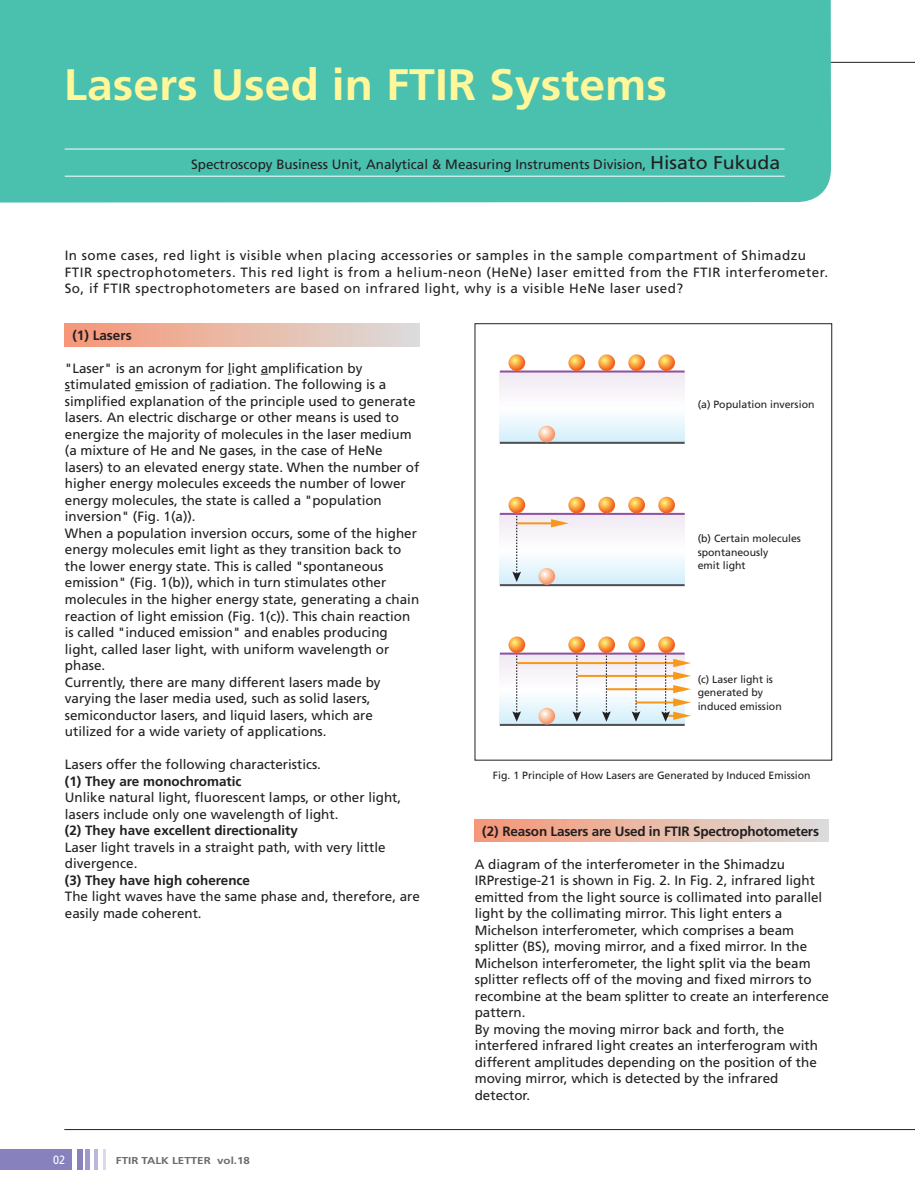
<style>
.page{position:relative;width:915px;height:1191px;background:#fff}
.page>*{position:absolute;margin:0;border:0;box-sizing:border-box;transform-origin:0 0}
.t1{font:700 44.1px "Frutiger LT Std";color:#fff79a;scale:1.05 1}
.t2{font:13.5px/16.5px "Frutiger LT Std";color:#231f20}
.t3{font:13.5px/16.5px "Frutiger LT Std";letter-spacing:.035em;color:#231f20}
.t4{font:700 13.5px "Frutiger LT Std";letter-spacing:-.015em;color:#231f20}
.t5{font:12px "Frutiger LT Std";color:#fff;scale:.9 1}
.t6{font:10.5px/13.5px "Frutiger LT Std";color:#231f20}
.t7{font:700 10.05px "Frutiger LT Std";color:#6b6b6e;scale:1.16 1}
.s1{font-size:18.6px}
.s2{font-weight:700}
</style>
<div class="page">
<hr style="left:0;top:62px;width:914px;height:1px;background:#231f20">
<div style="left:0;top:0;width:830px;height:202px;background:#4ac0af"></div>
<svg style="left:499px;top:654px;width:185px;height:70px"></svg>
<svg style="left:499px;top:515px;width:185px;height:69px"></svg>
<svg style="left:499px;top:372px;width:185px;height:70px"></svg>
<hr style="left:499px;top:370px;width:185px;height:2px;background:#8e52a1">
<svg style="left:508px;top:354px;width:17px;height:17px"></svg>
<hr style="left:499px;top:442px;width:185px;height:2px;background:#4e4f50">
<svg style="left:538px;top:426px;width:17px;height:16px"></svg>
<svg style="left:568px;top:354px;width:17px;height:17px"></svg>
<svg style="left:598px;top:354px;width:17px;height:17px"></svg>
<svg style="left:628px;top:354px;width:16px;height:17px"></svg>
<svg style="left:658px;top:354px;width:16px;height:17px"></svg>
<hr style="left:499px;top:652px;width:185px;height:2px;background:#8e52a1">
<svg style="left:508px;top:636px;width:17px;height:17px"></svg>
<hr style="left:499px;top:724px;width:185px;height:2px;background:#4e4f50">
<svg style="left:538px;top:708px;width:17px;height:16px"></svg>
<svg style="left:568px;top:636px;width:17px;height:17px"></svg>
<svg style="left:598px;top:636px;width:17px;height:17px"></svg>
<svg style="left:628px;top:636px;width:16px;height:17px"></svg>
<svg style="left:658px;top:636px;width:16px;height:17px"></svg>
<svg style="left:512px;top:655px;width:9px;height:66px"></svg>
<svg style="left:572px;top:655px;width:9px;height:66px"></svg>
<hr style="left:517px;top:662px;width:158px;height:2px;background:#f7981d">
<hr style="left:635px;top:701px;width:40px;height:2px;background:#f7981d">
<hr style="left:606px;top:688px;width:69px;height:2px;background:#f7981d">
<hr style="left:577px;top:675px;width:98px;height:2px;background:#f7981d">
<svg style="left:602px;top:655px;width:8px;height:66px"></svg>
<svg style="left:631px;top:655px;width:9px;height:66px"></svg>
<svg style="left:661px;top:655px;width:29px;height:66px"></svg>
<hr style="left:499px;top:513px;width:185px;height:2px;background:#8e52a1">
<svg style="left:508px;top:497px;width:17px;height:16px"></svg>
<hr style="left:499px;top:584px;width:185px;height:2px;background:#4e4f50">
<svg style="left:538px;top:568px;width:17px;height:17px"></svg>
<svg style="left:568px;top:497px;width:17px;height:16px"></svg>
<svg style="left:598px;top:497px;width:17px;height:16px"></svg>
<svg style="left:628px;top:497px;width:16px;height:16px"></svg>
<svg style="left:658px;top:497px;width:16px;height:16px"></svg>
<svg style="left:512px;top:516px;width:9px;height:66px"></svg>
<hr style="left:517px;top:522px;width:36px;height:2px;background:#f7981d">
<svg style="left:551px;top:519px;width:17px;height:8px"></svg>
<hr style="left:64px;top:1129px;width:850px;height:1px;background:#231f20">
<hr style="left:65px;top:149px;width:719px;height:1px;background:#fff">
<hr style="left:65px;top:176px;width:719px;height:1px;background:#fff">
<div style="left:65px;top:324px;width:354px;height:22px;background:linear-gradient(to right,#f69777,#dcdcda)"></div>
<div style="left:474px;top:819px;width:354px;height:23px;background:linear-gradient(to right,#f69777,#dcdcda)"></div>
<div style="left:0;top:1149px;width:72px;height:20px;background:#8781bd"></div>
<div style="left:77px;top:1149px;width:6px;height:20px;background:#8781bd"></div>
<hr style="left:86px;top:1149px;width:4px;height:20px;background:#a09acb">
<hr style="left:94px;top:1149px;width:4px;height:20px;background:#bbb7da">
<hr style="left:103px;top:1149px;width:2px;height:20px;background:#dad8ec">
<p class="t1" style="left:64px;top:58px;width:575px">Lasers Used in FTIR Systems</p>
<p class="t2" style="left:191px;top:156px;width:590px">Spectroscopy Business Unit, Analytical &amp; Measuring Instruments Division, <span class="s1">Hisato Fukuda</span></p>
<p class="t3" style="left:65px;top:247px;width:764px">In some cases, red light is visible when placing accessories or samples in the sample compartment of Shimadzu<br>FTIR spectrophotometers. This red light is from a helium-neon (HeNe) laser emitted from the FTIR interferometer.<br>So, if FTIR spectrophotometers are based on infrared light, why is a visible HeNe laser used?</p>
<p class="t4" style="left:72px;top:327px;width:61px">(1) Lasers</p>
<p class="t2" style="left:65px;top:360px;width:356px">"Laser" is an acronym for light amplification by stimulated emission of radiation. The following is a simplified explanation of the principle used to generate lasers. An electric discharge or other means is used to energize the majority of molecules in the laser medium (a mixture of He and Ne gases, in the case of HeNe lasers) to an elevated energy state. When the number of higher energy molecules exceeds the number of lower energy molecules, the state is called a "population inversion" (Fig. 1(a)).<br>When a population inversion occurs, some of the higher energy molecules emit light as they transition back to the lower energy state. This is called "spontaneous emission" (Fig. 1(b)), which in turn stimulates other molecules in the higher energy state, generating a chain reaction of light emission (Fig. 1(c)). This chain reaction is called "induced emission" and enables producing light, called laser light, with uniform wavelength or phase.<br>Currently, there are many different lasers made by varying the laser media used, such as solid lasers, semiconductor lasers, and liquid lasers, which are utilized for a wide variety of applications.</p>
<p class="t2" style="left:65px;top:756px;width:356px">Lasers offer the following characteristics.<br><span class="s2">(1) They are monochromatic<br></span>Unlike natural light, fluorescent lamps, or other light, lasers include only one wavelength of light.<br><span class="s2">(2) They have excellent directionality<br></span>Laser light travels in a straight path, with very little divergence.<br><span class="s2">(3) They have high coherence<br></span>The light waves have the same phase and, therefore, are easily made coherent.</p>
<p class="t5" style="left:53px;top:1153px;width:15px">02</p>
<p class="t7" style="left:116px;top:1154px;width:117px">FTIR TALK LETTER vol.18</p>
<p class="t6" style="left:697px;top:398px;width:118px">(a) Population inversion</p>
<p class="t6" style="left:697px;top:531px;width:105px">(b) Certain molecules spontaneously<br>emit light</p>
<p class="t6" style="left:697px;top:672px;width:86px">(c) Laser light is generated by induced emission</p>
<p class="t6" style="left:493px;top:768px;width:319px">Fig. 1 Principle of How Lasers are Generated by Induced Emission</p>
<p class="t4" style="left:482px;top:823px;width:338px">(2) Reason Lasers are Used in FTIR Spectrophotometers</p>
<p class="t2" style="left:474px;top:856px;width:356px">A diagram of the interferometer in the Shimadzu IRPrestige-21 is shown in Fig. 2. In Fig. 2, infrared light emitted from the light source is collimated into parallel light by the collimating mirror. This light enters a Michelson interferometer, which comprises a beam splitter (BS), moving mirror, and a fixed mirror. In the Michelson interferometer, the light split via the beam splitter reflects off of the moving and fixed mirrors to recombine at the beam splitter to create an interference pattern.<br>By moving the moving mirror back and forth, the interfered infrared light creates an interferogram with different amplitudes depending on the position of the moving mirror, which is detected by the infrared detector.</p>
</div>
